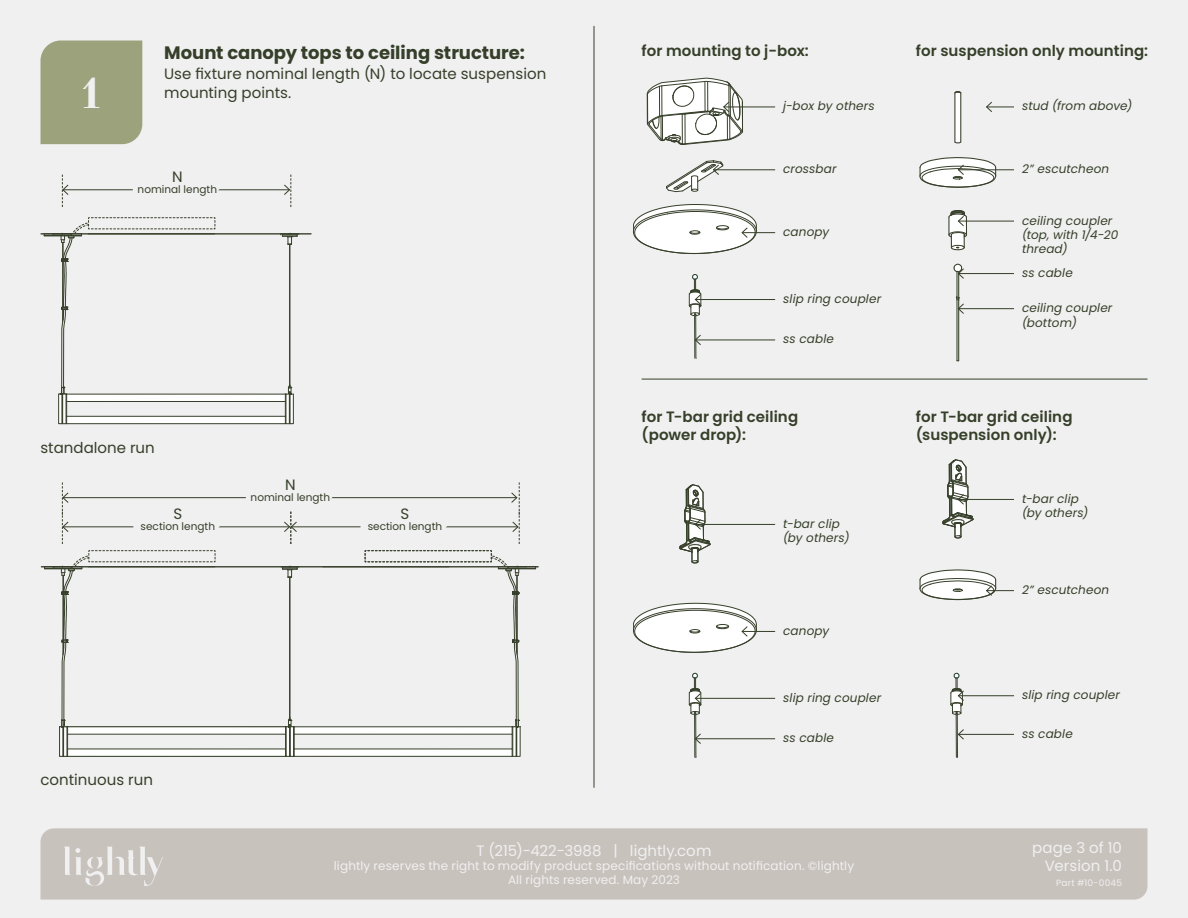
<style>
.page{position:relative;width:1188px;height:918px;background:#f0f0f0}
.page>*{position:absolute;margin:0;border:0;box-sizing:border-box;transform-origin:0 0}
.t1{font:37.95px "Agne";color:#f0f0f0}
.t2{font:700 18px "Poppins";color:#353f29}
.t3{font:600 15px "Poppins";letter-spacing:.005em;color:#353f29}
.t4{font:15px/19.5px "Poppins";color:#353f29}
.t5{font:15px/18px "Poppins";letter-spacing:.005em;color:#f0f0f0;text-align:right}
.t6{font:italic 12px "Poppins";letter-spacing:.01em;color:#353f29}
.t7{font:12px/14.4px "Poppins";letter-spacing:.015em;color:#f0f0f0;text-align:center}
.t8{font:10.5px "Poppins";color:#353f29}
.t9{font:9px "Poppins";letter-spacing:.02em;color:#f0f0f0}
</style>
<div class="page">
<div style="left:40px;top:828px;width:1108px;height:72px;background:#c8c2bd"></div>
<svg style="left:64px;top:847px;width:100px;height:39px"></svg>
<div style="left:40px;top:41px;width:102px;height:103px;background:#9ca37c"></div>
<hr style="left:594px;top:26px;width:1px;height:762px;background:#353f29">
<hr style="left:642px;top:379px;width:506px;height:1px;background:#353f29">
<svg style="left:692px;top:274px;width:6px;height:7px"></svg>
<hr style="left:695px;top:279px;width:1px;height:79px;background:#37402b">
<hr style="left:694px;top:279px;width:1px;height:79px;background:#37402b">
<svg style="left:692px;top:673px;width:6px;height:6px"></svg>
<hr style="left:695px;top:678px;width:1px;height:79px;background:#37402b">
<hr style="left:694px;top:678px;width:1px;height:79px;background:#37402b">
<hr style="left:742px;top:232px;width:33px;height:1px;background:#353f29">
<svg style="left:633px;top:204px;width:124px;height:50px"></svg>
<hr style="left:742px;top:631px;width:33px;height:1px;background:#353f29">
<svg style="left:633px;top:603px;width:124px;height:50px"></svg>
<hr style="left:695px;top:524px;width:80px;height:1px;background:#353f29">
<svg style="left:679px;top:484px;width:32px;height:80px"></svg>
<hr style="left:695px;top:299px;width:80px;height:1px;background:#353f29">
<svg style="left:688px;top:289px;width:14px;height:28px"></svg>
<hr style="left:695px;top:698px;width:80px;height:1px;background:#353f29">
<svg style="left:688px;top:688px;width:14px;height:28px"></svg>
<hr style="left:695px;top:340px;width:80px;height:1px;background:#353f29">
<svg style="left:694px;top:334px;width:8px;height:12px"></svg>
<hr style="left:695px;top:738px;width:80px;height:1px;background:#353f29">
<svg style="left:694px;top:733px;width:8px;height:12px"></svg>
<hr style="left:724px;top:107px;width:51px;height:1px;background:#353f29">
<svg style="left:647px;top:78px;width:96px;height:67px"></svg>
<hr style="left:713px;top:169px;width:62px;height:1px;background:#353f29">
<svg style="left:666px;top:160px;width:58px;height:32px"></svg>
<hr style="left:41px;top:233px;width:270px;height:2px;background:#37402b">
<hr style="left:44px;top:235px;width:38px;height:1px;background:#37402b">
<hr style="left:45px;top:236px;width:36px;height:1px;background:#37402b">
<svg style="left:52px;top:217px;width:248px;height:208px"></svg>
<hr style="left:41px;top:566px;width:497px;height:1px;background:#37402b">
<hr style="left:45px;top:568px;width:37px;height:1px;background:#37402b">
<hr style="left:45px;top:569px;width:36px;height:1px;background:#37402b">
<hr style="left:498px;top:568px;width:38px;height:1px;background:#37402b">
<hr style="left:499px;top:569px;width:36px;height:1px;background:#37402b">
<svg style="left:53px;top:550px;width:474px;height:207px"></svg>
<hr style="left:63px;top:189px;width:227px;height:1px;background:#353f29">
<svg style="left:62px;top:175px;width:7px;height:32px"></svg>
<svg style="left:283px;top:175px;width:8px;height:32px"></svg>
<svg style="left:133px;top:189px;width:89px;height:2px"></svg>
<hr style="left:63px;top:526px;width:227px;height:1px;background:#353f29">
<hr style="left:63px;top:497px;width:454px;height:1px;background:#353f29">
<svg style="left:62px;top:482px;width:7px;height:62px"></svg>
<hr style="left:291px;top:526px;width:227px;height:1px;background:#353f29">
<svg style="left:283px;top:512px;width:15px;height:32px"></svg>
<svg style="left:511px;top:482px;width:9px;height:62px"></svg>
<svg style="left:246px;top:497px;width:89px;height:2px"></svg>
<svg style="left:133px;top:526px;width:89px;height:2px"></svg>
<svg style="left:361px;top:526px;width:89px;height:2px"></svg>
<hr style="left:958px;top:298px;width:1px;height:63px;background:#37402b">
<hr style="left:956px;top:297px;width:2px;height:64px;background:#37402b">
<svg style="left:954px;top:91px;width:8px;height:53px"></svg>
<hr style="left:960px;top:93px;width:1px;height:49px;background:#37402b">
<hr style="left:954px;top:93px;width:1px;height:49px;background:#37402b">
<svg style="left:986px;top:101px;width:28px;height:11px"></svg>
<hr style="left:958px;top:221px;width:56px;height:1px;background:#353f29">
<svg style="left:948px;top:210px;width:20px;height:41px"></svg>
<hr style="left:958px;top:169px;width:56px;height:1px;background:#353f29">
<svg style="left:919px;top:157px;width:78px;height:31px"></svg>
<hr style="left:958px;top:308px;width:56px;height:1px;background:#353f29">
<hr style="left:958px;top:273px;width:56px;height:1px;background:#353f29">
<svg style="left:953px;top:263px;width:12px;height:52px"></svg>
<svg style="left:953px;top:673px;width:7px;height:6px"></svg>
<hr style="left:957px;top:678px;width:1px;height:79px;background:#37402b">
<hr style="left:956px;top:678px;width:1px;height:79px;background:#37402b">
<hr style="left:958px;top:499px;width:56px;height:1px;background:#353f29">
<svg style="left:942px;top:459px;width:32px;height:80px"></svg>
<svg style="left:919px;top:569px;width:95px;height:32px"></svg>
<hr style="left:958px;top:695px;width:56px;height:1px;background:#353f29">
<svg style="left:950px;top:688px;width:15px;height:28px"></svg>
<hr style="left:958px;top:734px;width:56px;height:1px;background:#353f29">
<svg style="left:957px;top:728px;width:8px;height:12px"></svg>
<p class="t1" style="left:82px;top:65px;width:20px">1</p>
<p class="t2" style="left:164px;top:43px;width:362px">Mount canopy tops to ceiling structure:</p>
<p class="t4" style="left:164px;top:64px;width:384px">Use fixture nominal length (N) to locate suspension mounting points.</p>
<p class="t4" style="left:172px;top:167px;width:12px">N</p>
<p class="t8" style="left:138px;top:183px;width:81px">nominal length</p>
<p class="t4" style="left:40px;top:438px;width:116px">standalone run</p>
<p class="t4" style="left:173px;top:504px;width:10px">S</p>
<p class="t8" style="left:141px;top:520px;width:76px">section length</p>
<p class="t4" style="left:285px;top:475px;width:12px">N</p>
<p class="t8" style="left:251px;top:491px;width:81px">nominal length</p>
<p class="t4" style="left:401px;top:504px;width:10px">S</p>
<p class="t8" style="left:368px;top:520px;width:76px">section length</p>
<p class="t4" style="left:40px;top:770px;width:114px">continuous run</p>
<p class="t3" style="left:642px;top:42px;width:169px">for mounting to j-box:</p>
<p class="t3" style="left:916px;top:42px;width:234px">for suspension only mounting:</p>
<p class="t6" style="left:783px;top:99px;width:93px">j-box by others</p>
<p class="t6" style="left:783px;top:162px;width:55px">crossbar</p>
<p class="t6" style="left:783px;top:225px;width:48px">canopy</p>
<p class="t6" style="left:783px;top:292px;width:99px">slip ring coupler</p>
<p class="t6" style="left:783px;top:332px;width:52px">ss cable</p>
<p class="t3" style="left:642px;top:408px;width:158px">for T-bar grid ceiling</p>
<p class="t3" style="left:642px;top:426px;width:106px">(power drop):</p>
<p class="t6" style="left:783px;top:517px;width:58px">t-bar clip</p>
<p class="t6" style="left:783px;top:531px;width:68px">(by others)</p>
<p class="t6" style="left:783px;top:624px;width:48px">canopy</p>
<p class="t6" style="left:783px;top:691px;width:99px">slip ring coupler</p>
<p class="t6" style="left:783px;top:731px;width:52px">ss cable</p>
<p class="t6" style="left:1022px;top:99px;width:112px">stud (from above)</p>
<p class="t6" style="left:1022px;top:162px;width:89px">2” escutcheon</p>
<p class="t6" style="left:1022px;top:213px;width:92px">ceiling coupler</p>
<p class="t6" style="left:1022px;top:228px;width:98px">(top, with 1/4-20</p>
<p class="t6" style="left:1022px;top:242px;width:47px">thread)</p>
<p class="t6" style="left:1022px;top:266px;width:52px">ss cable</p>
<p class="t6" style="left:1022px;top:301px;width:92px">ceiling coupler</p>
<p class="t6" style="left:1022px;top:315px;width:56px">(bottom)</p>
<p class="t3" style="left:916px;top:408px;width:158px">for T-bar grid ceiling</p>
<p class="t3" style="left:916px;top:426px;width:142px">(suspension only):</p>
<p class="t6" style="left:1022px;top:492px;width:58px">t-bar clip</p>
<p class="t6" style="left:1022px;top:506px;width:68px">(by others)</p>
<p class="t6" style="left:1022px;top:583px;width:89px">2” escutcheon</p>
<p class="t6" style="left:1022px;top:688px;width:99px">slip ring coupler</p>
<p class="t6" style="left:1022px;top:727px;width:52px">ss cable</p>
<p class="t5" style="left:477px;top:841px;width:236px">T (215)-422-3988 | lightly.com</p>
<p class="t7" style="left:334px;top:859px;width:522px">lightly reserves the right to modify product specifications without notification. ©lightly<br>All rights reserved. May 2023</p>
<p class="t5" style="left:1032px;top:839px;width:91px">page 3 of 10<br>Version 1.0</p>
<p class="t9" style="left:1056px;top:878px;width:67px">Part #10-0045</p>
</div>
